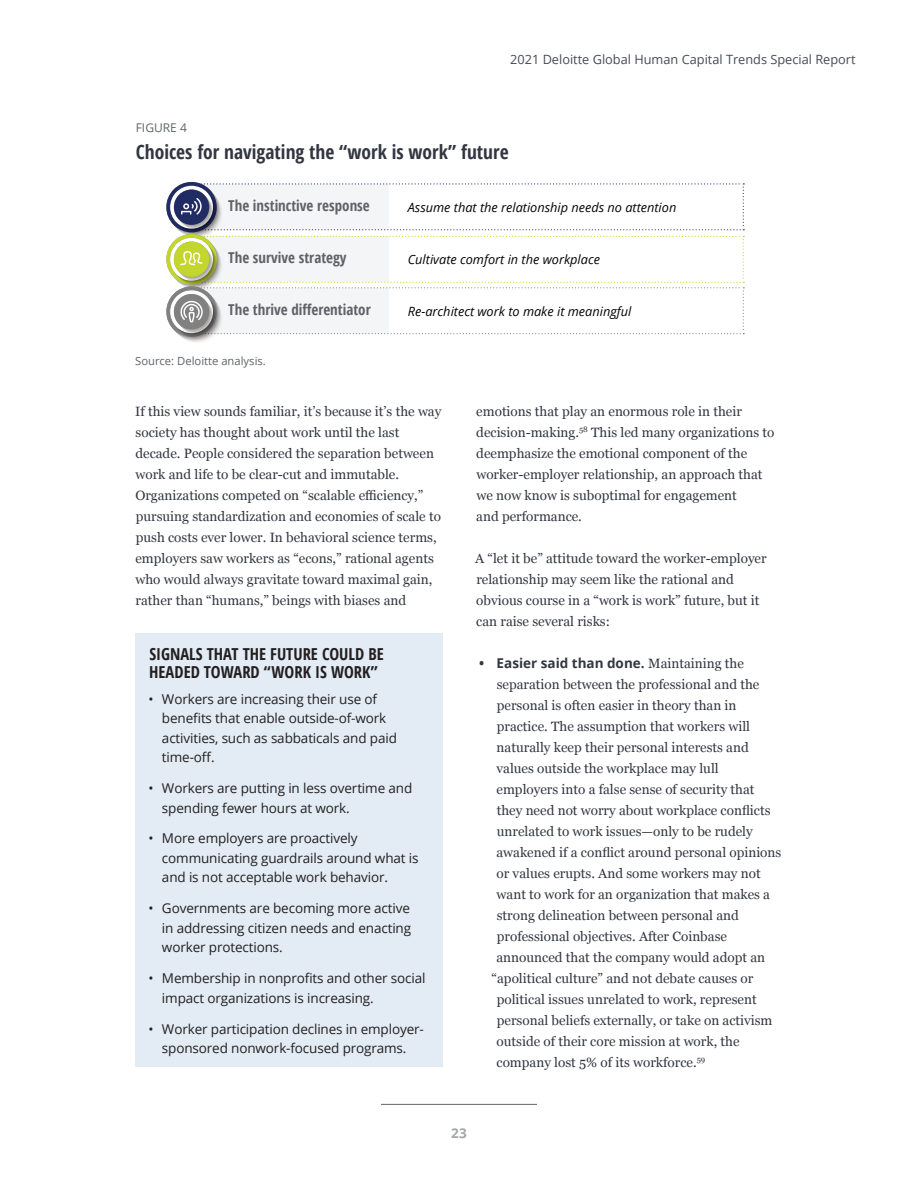
<style>
.page{position:relative;width:918px;height:1188px;background:#fff}
.page>*{position:absolute;margin:0;border:0;box-sizing:border-box;transform-origin:0 0}
.t1{font:700 19.5px "Open Sans Condensed";color:#323640}
.t2{font:700 condensed 16.5px/18px "Open Sans";color:#231f20}
.t3{font:700 15px "Open Sans Condensed";color:#5f6369}
.t4{font:13.5px/21px "Georgia";color:#323640}
.t5{font:13.5px/19.5px "Open Sans";letter-spacing:-.01em;color:#231f20}
.t6{font:700 13.5px "Open Sans";color:#323640}
.t7{font:700 13.5px "Open Sans";color:#a3a7a9}
.t8{font:italic 12.75px "Open Sans";color:#040503}
.t9{font:12.75px "Open Sans";color:#464b54}
.t10{font:12px "Open Sans";color:#5f6369}
.t11{font:11.25px "Open Sans";color:#5f6369}
.s1{font-family:"Georgia";font-weight:400}
</style>
<div class="page">
<hr style="left:381px;top:1104px;width:156px;height:1px;background:#5f6369">
<div style="left:135px;top:633px;width:307px;height:433px;background:#e3ecf5"></div>
<svg style="left:177px;top:298px;width:43px;height:43px"></svg>
<svg style="left:176px;top:297px;width:43px;height:43px"></svg>
<svg style="left:175px;top:296px;width:43px;height:43px"></svg>
<svg style="left:166px;top:182px;width:578px;height:155px"></svg>
<p class="t9" style="left:510px;top:50px;width:347px">2021 Deloitte Global Human Capital Trends Special Report</p>
<p class="t10" style="left:136px;top:119px;width:53px">FIGURE 4</p>
<h1 class="t1" style="left:136px;top:138px;width:374px">Choices for navigating the “work is work” future</h1>
<p class="t3" style="left:228px;top:195px;width:143px">The instinctive response</p>
<p class="t3" style="left:228px;top:247px;width:120px">The survive strategy</p>
<p class="t3" style="left:228px;top:299px;width:144px">The thrive differentiator</p>
<p class="t11" style="left:135px;top:354px;width:132px">Source: Deloitte analysis.</p>
<p class="t8" style="left:408px;top:199px;width:270px">Assume that the relationship needs no attention</p>
<p class="t8" style="left:408px;top:251px;width:194px">Cultivate comfort in the workplace</p>
<p class="t8" style="left:408px;top:303px;width:225px">Re-architect work to make it meaningful</p>
<p class="t4" style="left:135px;top:400px;width:308px">If this view sounds familiar, it’s because it’s the way society has thought about work until the last decade. People considered the separation between work and life to be clear-cut and immutable.<br>Organizations competed on “scalable efficiency,” pursuing standardization and economies of scale to push costs ever lower. In behavioral science terms, employers saw workers as “econs,” rational agents who would always gravitate toward maximal gain, rather than “humans,” beings with biases and</p>
<p class="t4" style="left:476px;top:400px;width:300px">emotions that play an enormous role in their decision-making.<sup>58</sup> This led many organizations to deemphasize the emotional component of the worker-employer relationship, an approach that we now know is suboptimal for engagement<br>and performance.</p>
<p class="t4" style="left:475px;top:547px;width:293px">A “let it be” attitude toward the worker-employer relationship may seem like the rational and obvious course in a “work is work” future, but it can raise several risks:</p>
<p class="t6" style="left:479px;top:653px;width:266px">• Easier said than done. <span class="s1">Maintaining the</span></p>
<p class="t4" style="left:497px;top:673px;width:264px">separation between the professional and the</p>
<p class="t4" style="left:497px;top:694px;width:241px">personal is often easier in theory than in</p>
<p class="t4" style="left:497px;top:715px;width:255px">practice. The assumption that workers will</p>
<p class="t4" style="left:497px;top:736px;width:254px">naturally keep their personal interests and</p>
<p class="t4" style="left:497px;top:757px;width:224px">values outside the workplace may lull</p>
<p class="t4" style="left:497px;top:778px;width:259px">employers into a false sense of security that</p>
<p class="t4" style="left:497px;top:799px;width:275px">they need not worry about workplace conflicts</p>
<p class="t4" style="left:497px;top:820px;width:257px">unrelated to work issues—only to be rudely</p>
<p class="t4" style="left:497px;top:841px;width:286px">awakened if a conflict around personal opinions</p>
<p class="t4" style="left:497px;top:862px;width:266px">or values erupts. And some workers may not</p>
<p class="t4" style="left:497px;top:883px;width:275px">want to work for an organization that makes a</p>
<p class="t4" style="left:497px;top:904px;width:244px">strong delineation between personal and</p>
<p class="t4" style="left:497px;top:925px;width:232px">professional objectives. After Coinbase</p>
<p class="t4" style="left:497px;top:946px;width:270px">announced that the company would adopt an</p>
<p class="t4" style="left:492px;top:967px;width:263px">“apolitical culture” and not debate causes or</p>
<p class="t4" style="left:497px;top:988px;width:261px">political issues unrelated to work, represent</p>
<p class="t4" style="left:497px;top:1009px;width:277px">personal beliefs externally, or take on activism</p>
<p class="t4" style="left:497px;top:1030px;width:245px">outside of their core mission at work, the</p>
<p class="t4" style="left:497px;top:1051px;width:210px">company lost 5% of its workforce.<sup>59</sup></p>
<p class="t2" style="left:149px;top:644px;width:236px">SIGNALS THAT THE FUTURE COULD BE<br>HEADED TOWARD “WORK IS WORK”</p>
<p class="t5" style="left:162px;top:689px;width:236px;text-indent:-14px">• Workers are increasing their use of benefits that enable outside-of-work activities, such as sabbaticals and paid time-off.</p>
<p class="t5" style="left:162px;top:778px;width:252px;text-indent:-14px">• Workers are putting in less overtime and spending fewer hours at work.</p>
<p class="t5" style="left:162px;top:828px;width:258px;text-indent:-14px">• More employers are proactively communicating guardrails around what is and is not acceptable work behavior.</p>
<p class="t5" style="left:162px;top:898px;width:251px;text-align:justify;text-indent:-14px">• Governments are becoming more active in addressing citizen needs and enacting worker protections.</p>
<p class="t5" style="left:162px;top:968px;width:265px;text-indent:-14px">• Membership in nonprofits and other social impact organizations is increasing.</p>
<p class="t5" style="left:148px;top:1019px;width:277px;text-align:center">• Worker participation declines in employer&shy;sponsored nonwork-focused programs.</p>
<p class="t7" style="left:451px;top:1123px;width:17px">23</p>
</div>
